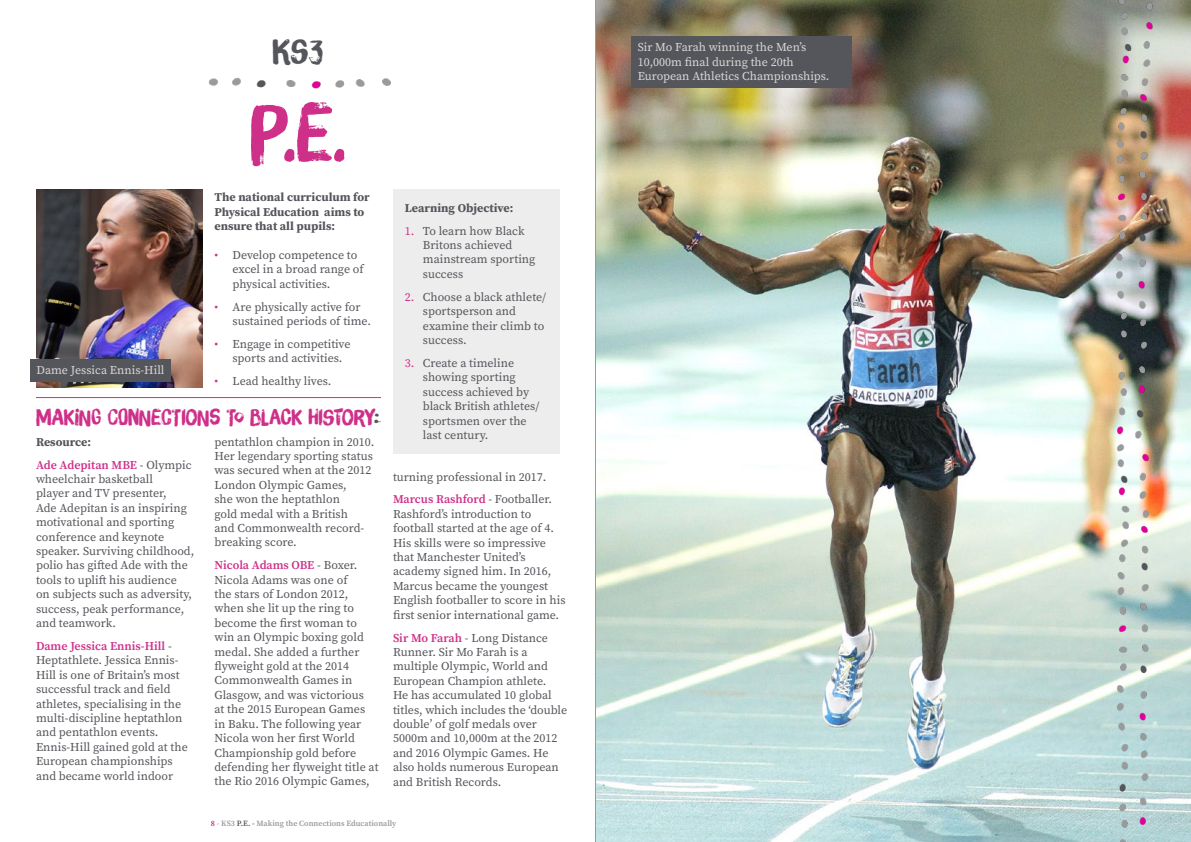
<style>
.page{position:relative;width:1191px;height:842px;background:#fff}
.page>*{position:absolute;margin:0;border:0;box-sizing:border-box;transform-origin:0 0}
.t1{font:80px "Brush Up";color:#ce3089}
.t2{font:33.6px "Brush Up";color:#54565b}
.t3{font:21.9px "Brush Up";color:#ce3089}
.t4{font:12px/14.4px "Source Serif Pro";color:#54565b}
.t5{font:12px/14.4px "Source Serif Pro";color:#d9d6d6}
.t6{font:700 12px/14.4px "Source Serif Pro";color:#54565b}
.t7{font:600 12px/22.9px "Source Serif Pro";color:#ce3089}
.t8{font:600 8px "Source Serif Pro";color:#999a9c}
.s1{color:#ce3089}
.s2{color:#54565b}
.s3{font-weight:700;color:#54565b}
.s4{font-weight:400;color:#54565b}
.s5{font-weight:600;color:#ce3089}
</style>
<div class="page">
<div style="left:393px;top:189px;width:166px;height:264px;background:#ededed"></div>
<img style="left:208px;top:77px;width:183px;height:12px">
<hr style="left:36px;top:397px;width:345px;height:1px;background:#ce3089">
<img style="left:36px;top:189px;width:166px;height:198px">
<div style="left:30px;top:359px;width:141px;height:22px;background:#54565b"></div>
<img style="left:596px;top:0;width:595px;height:842px">
<div style="left:631px;top:36px;width:221px;height:51px;background:#54565b"></div>
<img style="left:1114px;top:0;width:41px;height:842px">
<hr style="left:595px;top:0;width:1px;height:842px;background:#999a9c">
<h2 class="t2" style="left:272px;top:31px;width:52px">KS3</h2>
<p class="t5" style="left:37px;top:363px;width:129px">Dame Jessica Ennis-Hill</p>
<h1 class="t1" style="left:250px;top:86px;width:97px">P.E.</h1>
<p class="t6" style="left:214px;top:190px;width:157px">The national curriculum for<br>Physical Education aims to ensure that all pupils:</p>
<p class="t4" style="left:232px;top:248px;width:133px;text-indent:-18px"><span class="s1">•</span> Develop competence to excel in a broad range of physical activities.</p>
<p class="t4" style="left:232px;top:300px;width:140px;text-indent:-18px"><span class="s1">•</span> Are physically active for sustained periods of time.</p>
<p class="t4" style="left:232px;top:337px;width:120px;text-indent:-18px"><span class="s1">•</span> Engage in competitive sports and activities.</p>
<p class="t4" style="left:214px;top:374px;width:118px"><span class="s1">•</span> Lead healthy lives.</p>
<h3 class="t3" style="left:36px;top:404px;width:346px">MAKING CONNECTIONS TO BLACK HISTORY<span class="s2">:</span></h3>
<p class="t7" style="left:36px;top:430px;width:157px"><span class="s3">Resource:<br></span>Ade Adepitan MBE <span class="s4">- Olympic</span></p>
<p class="t4" style="left:36px;top:472px;width:160px">wheelchair basketball<br>player and TV presenter,<br>Ade Adepitan is an inspiring motivational and sporting conference and keynote speaker. Surviving childhood, polio has gifted Ade with the tools to uplift his audience<br>on subjects such as adversity, success, peak performance, and teamwork.</p>
<p class="t4" style="left:36px;top:639px;width:153px"><span class="s5">Dame Jessica Ennis-Hill</span> -<br>Heptathlete. Jessica Ennis-<br>Hill is one of Britain’s most successful track and field athletes, specialising in the multi-discipline heptathlon and pentathlon events.<br>Ennis-Hill gained gold at the<br>European championships and became world indoor</p>
<p class="t4" style="left:214px;top:434px;width:161px">pentathlon champion in 2010.<br>Her legendary sporting status was secured when at the 2012<br>London Olympic Games,<br>she won the heptathlon<br>gold medal with a British<br>and Commonwealth record&shy;breaking score.</p>
<p class="t4" style="left:214px;top:558px;width:166px"><span class="s5">Nicola Adams OBE</span> - Boxer.<br>Nicola Adams was one of<br>the stars of London 2012, when she lit up the ring to become the first woman to win an Olympic boxing gold medal. She added a further flyweight gold at the 2014<br>Commonwealth Games in<br>Glasgow, and was victorious<br>at the 2015 European Games in Baku. The following year<br>Nicola won her first World<br>Championship gold before defending her flyweight title at the Rio 2016 Olympic Games,</p>
<p class="t6" style="left:405px;top:200px;width:110px">Learning Objective:</p>
<p class="t4" style="left:423px;top:223px;width:114px;text-indent:-18px"><span class="s1">1.</span> To learn how Black<br>Britons achieved mainstream sporting success</p>
<p class="t4" style="left:423px;top:290px;width:125px;text-indent:-18px"><span class="s1">2.</span> Choose a black athlete/ sportsperson and examine their climb to success.</p>
<p class="t4" style="left:423px;top:356px;width:118px;text-indent:-18px"><span class="s1">3.</span> Create a timeline showing sporting success achieved by black British athletes/ sportsmen over the last century.</p>
<p class="t4" style="left:393px;top:465px;width:161px;line-height:22.9px">turning professional in 2017.<br><span class="s5">Marcus Rashford</span> - Footballer.</p>
<p class="t4" style="left:393px;top:507px;width:174px">Rashford’s introduction to football started at the age of 4.<br>His skills were so impressive that Manchester United’s academy signed him. In 2016,<br>Marcus became the youngest<br>English footballer to score in his first senior international game.</p>
<p class="t4" style="left:393px;top:630px;width:176px"><span class="s5">Sir Mo Farah</span> - Long Distance<br>Runner. Sir Mo Farah is a multiple Olympic, World and<br>European Champion athlete.<br>He has accumulated 10 global titles, which includes the ‘double double’ of golf medals over<br>5000m and 10,000m at the 2012 and 2016 Olympic Games. He also holds numerous European and British Records.</p>
<p class="t8" style="left:211px;top:817px;width:187px"><span class="s1">8</span> - KS3 <span class="s2">P.E. -</span> Making the Connections Educationally</p>
<p class="t5" style="left:637px;top:40px;width:193px">Sir Mo Farah winning the Men’s<br>10,000m final during the 20th<br>European Athletics Championships.</p>
</div>
